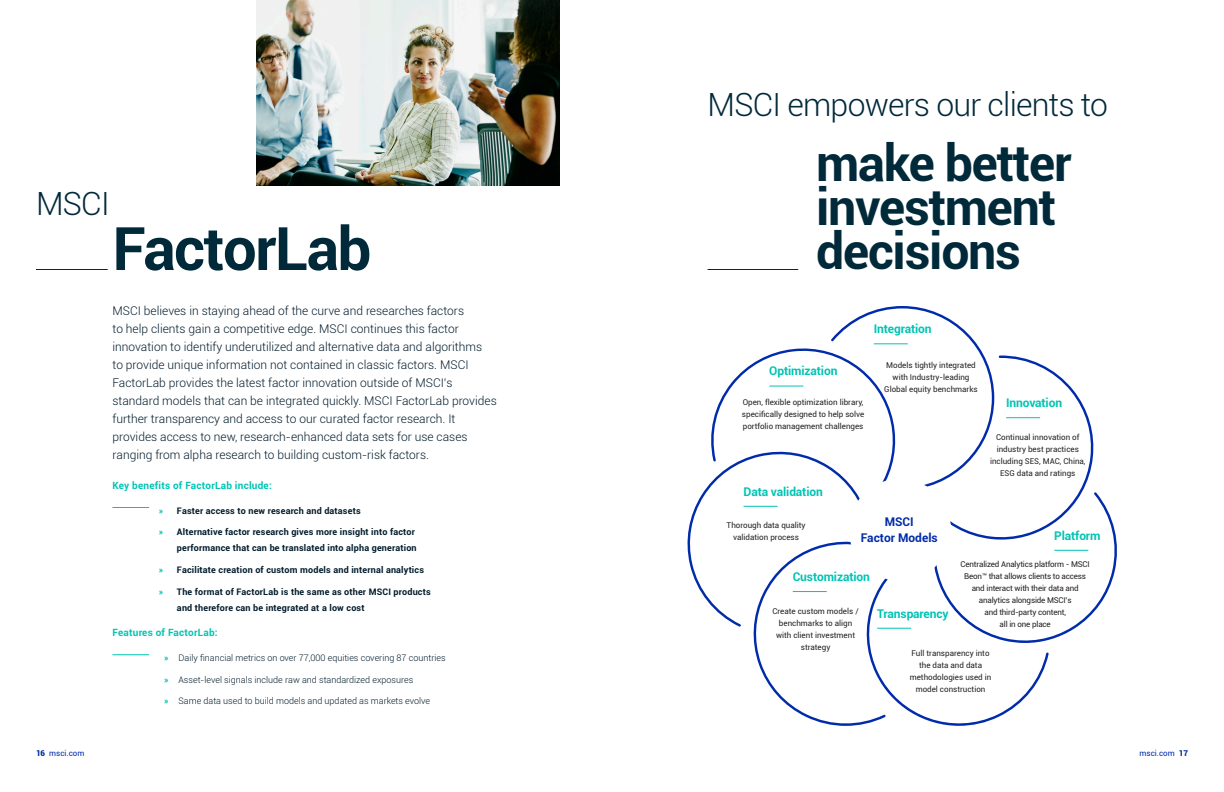
<style>
.page{position:relative;width:1224px;height:792px;background:#fff}
.page>*{position:absolute;margin:0;border:0;box-sizing:border-box;transform-origin:0 0}
.t1{font:700 60px "Roboto";letter-spacing:-.025em;color:#00293a}
.t2{font:700 50px/44px "Roboto";letter-spacing:-.025em;color:#00293a}
.t3{font:300 32px "Roboto";letter-spacing:-.025em;color:#00293a}
.t4{font:300 12px/18px "Roboto";color:#001b2b}
.t5{font:700 12px "Roboto";letter-spacing:-.01em;color:#00c4b4}
.t6{font:700 12px/16px "Roboto";color:#002baa;text-align:center}
.t7{font:700 10px "Roboto";letter-spacing:.02em;color:#00c4b4}
.t8{font:700 9px/16px "Roboto";letter-spacing:.02em;color:#001b2b;text-align:right}
.t9{font:300 9px "Roboto";color:#001b2b}
.t10{font:8px/12px "Roboto";color:#231f20;text-align:center}
.t11{font:8px/12px "Roboto";letter-spacing:-.02em;color:#231f20;text-align:center}
.t12{font:8px "Roboto";color:#002baa}
.s1{font-weight:900;color:#00c4b4}
.s2{font-weight:900}
</style>
<div class="page">
<img style="left:256px;top:0;width:304px;height:186px">
<hr style="left:36px;top:269px;width:72px;height:1px;background:#00293a">
<hr style="left:112px;top:507px;width:37px;height:1px;background:#00c4b4">
<hr style="left:112px;top:654px;width:37px;height:1px;background:#00c4b4">
<hr style="left:708px;top:269px;width:90px;height:1px;background:#00293a">
<svg style="left:687px;top:306px;width:430px;height:420px"></svg>
<div style="left:849px;top:479px;width:102px;height:102px;background:#fff;border-radius:50%"></div>
<hr style="left:874px;top:343px;width:34px;height:1px;background:#00c4b4">
<hr style="left:877px;top:628px;width:34px;height:1px;background:#00c4b4">
<hr style="left:1054px;top:550px;width:34px;height:1px;background:#00c4b4">
<hr style="left:1006px;top:417px;width:34px;height:1px;background:#00c4b4">
<hr style="left:793px;top:591px;width:34px;height:1px;background:#00c4b4">
<hr style="left:744px;top:506px;width:34px;height:1px;background:#00c4b4">
<hr style="left:769px;top:386px;width:34px;height:1px;background:#00c4b4">
<p class="t3" style="left:36px;top:181px;width:75px">MSCI</p>
<p class="t1" style="left:112px;top:206px;width:260px">FactorLab</p>
<p class="t4" style="left:112px;top:301px;width:386px">MSCI believes in staying ahead of the curve and researches factors<br>to help clients gain a competitive edge. MSCI continues this factor innovation to identify underutilized and alternative data and algorithms<br>to provide unique information not contained in classic factors. MSCI FactorLab provides the latest factor innovation outside of MSCI’s standard models that can be integrated quickly. MSCI FactorLab provides further transparency and access to our curated factor research. It provides access to new, research-enhanced data sets for use cases ranging from alpha research to building custom-risk factors.</p>
<p class="t7" style="left:112px;top:478px;width:161px">Key benefits of FactorLab include:</p>
<p class="t8" style="left:159px;top:502px;width:203px"><span class="s1">»</span> Faster access to new research and datasets</p>
<p class="t8" style="left:159px;top:524px;width:259px"><span class="s1">»</span> Alternative factor research gives more insight into factor performance that can be translated into alpha generation</p>
<p class="t8" style="left:159px;top:562px;width:267px"><span class="s1">»</span> Facilitate creation of custom models and internal analytics</p>
<p class="t8" style="left:177px;top:583px;width:255px;text-align:left;text-indent:-18px"><span class="s1">»</span> The format of FactorLab is the same as other MSCI products and therefore can be integrated at a low cost</p>
<p class="t7" style="left:112px;top:626px;width:107px">Features of FactorLab:</p>
<p class="t9" style="left:164px;top:652px;width:283px"><span class="s1">»</span> Daily financial metrics on over 77,000 equities covering 87 countries</p>
<p class="t9" style="left:164px;top:673px;width:251px"><span class="s1">»</span> Asset-level signals include raw and standardized exposures</p>
<p class="t9" style="left:164px;top:695px;width:267px"><span class="s1">»</span> Same data used to build models and updated as markets evolve</p>
<p class="t3" style="left:708px;top:83px;width:402px">MSCI empowers our clients to</p>
<p class="t2" style="left:816px;top:139px;width:257px">make better investment decisions</p>
<p class="t5" style="left:769px;top:363px;width:70px">Optimization</p>
<p class="t10" style="left:742px;top:395px;width:124px;text-align:justify">Open, flexible optimization library, specifically designed to help solve portfolio management challenges</p>
<p class="t5" style="left:874px;top:320px;width:59px">Integration</p>
<p class="t10" style="left:884px;top:359px;width:95px">Models tightly integrated with Industry-leading<br>Global equity benchmarks</p>
<p class="t5" style="left:744px;top:483px;width:81px">Data validation</p>
<p class="t10" style="left:727px;top:519px;width:81px">Thorough data quality validation process</p>
<p class="t6" style="left:861px;top:514px;width:78px">MSCI<br>Factor Models</p>
<p class="t5" style="left:1006px;top:394px;width:58px">Innovation</p>
<p class="t10" style="left:990px;top:431px;width:97px">Continual innovation of industry best practices including SES, MAC, China,<br>ESG data and ratings</p>
<p class="t5" style="left:1054px;top:527px;width:48px">Platform</p>
<p class="t11" style="left:961px;top:558px;width:131px">Centralized Analytics platform - MSCI<br>Beon™ that allows clients to access and interact with their data and analytics alongside MSCI’s<br>and third-party content,<br>all in one place</p>
<p class="t10" style="left:910px;top:647px;width:83px">Full transparency into the data and data methodologies used in model construction</p>
<p class="t5" style="left:793px;top:568px;width:79px">Customization</p>
<p class="t10" style="left:773px;top:605px;width:88px">Create custom models / benchmarks to align with client investment strategy</p>
<p class="t5" style="left:877px;top:605px;width:73px">Transparency</p>
<p class="t12" style="left:36px;top:748px;width:50px"><span class="s2">16</span> msci.com</p>
<p class="t12" style="left:1140px;top:748px;width:50px">msci.com <span class="s2">17</span></p>
</div>
